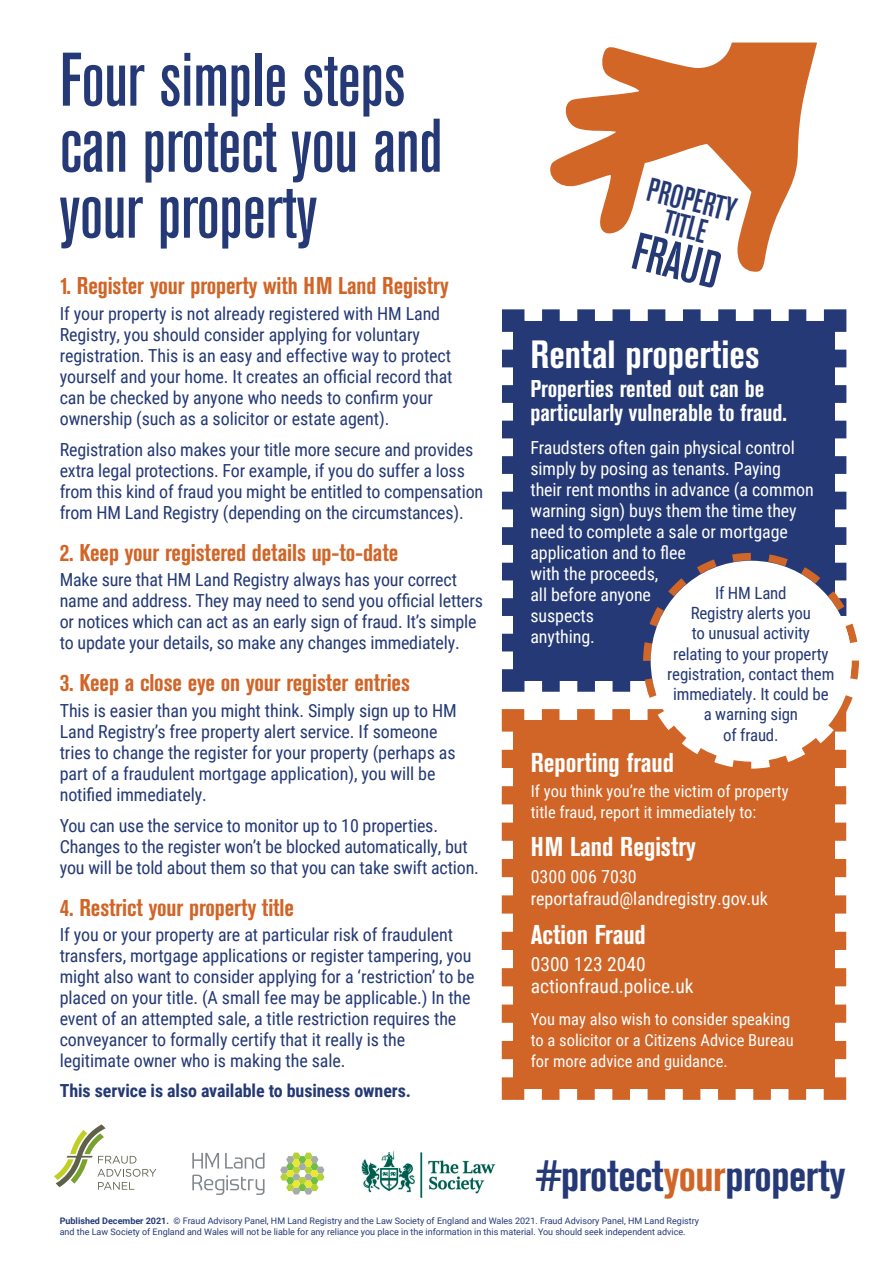
<style>
.page{position:relative;width:893px;height:1263px;background:#fff}
.page>*{position:absolute;margin:0;border:0;box-sizing:border-box;transform-origin:0 0}
.t1{font:500 condensed 75px/66px "Akzidenz Grotesk BE";letter-spacing:-.005em;color:#243975}
.t2{font:500 condensed 52.05px "Akzidenz Grotesk BE";color:#243975}
.t3{font:700 condensed 43.5px "Akzidenz Grotesk BE";letter-spacing:-.01em;color:#243975}
.t4{font:700 condensed 39px "Akzidenz Grotesk BE";color:#fff}
.t5{font:500 condensed 33.3px/27.6px "Akzidenz Grotesk BE";color:#243975;text-align:center}
.t6{font:700 condensed 27px "Akzidenz Grotesk BE";color:#fff}
.t7{font:700 condensed 24px "Akzidenz Grotesk BE";letter-spacing:-.005em;color:#d06527}
.t8{font:700 condensed 24px/24px "Akzidenz Grotesk BE";color:#fff}
.t9{font:19.5px/22.5px "Roboto Condensed";color:#fff}
.t10{font:18px/21px "Roboto Condensed";letter-spacing:-.005em;color:#243975}
.t11{font:18px/21px "Roboto Condensed";letter-spacing:-.005em;color:#fff}
.t12{font:700 18px "Roboto Condensed";letter-spacing:-.005em;color:#243975}
.t13{font:16.8px/20.2px "Roboto Condensed";letter-spacing:-.01em;color:#243975;text-align:center}
.t14{font:16.5px/21px "Roboto Condensed";color:#fff}
.t15{font:9px/10.8px "Roboto";color:#243976}
.s1{color:#d06527}
.s2{font-weight:700}
</style>
<div class="page">
<svg style="left:502px;top:309px;width:345px;height:383px"></svg>
<svg style="left:552px;top:43px;width:265px;height:229px"></svg>
<svg style="left:501px;top:709px;width:346px;height:391px"></svg>
<svg style="left:280px;top:1152px;width:45px;height:42px"></svg>
<svg style="left:192px;top:1153px;width:27px;height:15px"></svg>
<svg style="left:225px;top:1153px;width:39px;height:15px"></svg>
<svg style="left:192px;top:1174px;width:72px;height:21px"></svg>
<svg style="left:54px;top:1124px;width:102px;height:66px"></svg>
<img style="left:361px;top:1151px;width:135px;height:47px">
<svg style="left:533px;top:341px;width:326px;height:718px;background:#8b5e59"></svg>
<div style="left:651px;top:561px;width:201px;height:201px;background:#fff;border-radius:50%"></div>
<h1 class="t1" style="left:60px;top:48px;width:384px">Four simple steps can protect you and your property</h1>
<h3 class="t7" style="left:60px;top:272px;width:390px">1. Register your property with HM Land Registry</h3>
<p class="t10" style="left:60px;top:302px;width:394px">If your property is not already registered with HM Land Registry, you should consider applying for voluntary registration. This is an easy and effective way to protect yourself and your home. It creates an official record that can be checked by anyone who needs to confirm your ownership (such as a solicitor or estate agent).</p>
<p class="t10" style="left:60px;top:438px;width:425px">Registration also makes your title more secure and provides extra legal protections. For example, if you do suffer a loss from this kind of fraud you might be entitled to compensation from HM Land Registry (depending on the circumstances).</p>
<h3 class="t7" style="left:60px;top:539px;width:340px">2. Keep your registered details up-to-date</h3>
<p class="t10" style="left:60px;top:569px;width:425px">Make sure that HM Land Registry always has your correct name and address. They may need to send you official letters or notices which can act as an early sign of fraud. It’s simple to update your details, so make any changes immediately.</p>
<h3 class="t7" style="left:60px;top:669px;width:352px">3. Keep a close eye on your register entries</h3>
<p class="t10" style="left:60px;top:699px;width:398px">This is easier than you might think. Simply sign up to HM Land Registry’s free property alert service. If someone tries to change the register for your property (perhaps as part of a fraudulent mortgage application), you will be notified immediately.</p>
<p class="t10" style="left:60px;top:814px;width:421px">You can use the service to monitor up to 10 properties.<br>Changes to the register won’t be blocked automatically, but you will be told about them so that you can take swift action.</p>
<h3 class="t7" style="left:60px;top:894px;width:236px">4. Restrict your property title</h3>
<p class="t10" style="left:60px;top:924px;width:416px">If you or your property are at particular risk of fraudulent transfers, mortgage applications or register tampering, you might also want to consider applying for a ‘restriction’ to be placed on your title. (A small fee may be applicable.) In the event of an attempted sale, a title restriction requires the conveyancer to formally certify that it really is the legitimate owner who is making the sale.</p>
<p class="t12" style="left:60px;top:1078px;width:353px">This service is also available to business owners.</p>
<h3 class="t5" style="left:651px;top:176px;width:92px;rotate:14deg">PROPERTY<br>TITLE</h3>
<h2 class="t2" style="left:641px;top:222px;width:90px;rotate:14deg">FRAUD</h2>
<h3 class="t4" style="left:530px;top:333px;width:231px">Rental properties</h3>
<h3 class="t8" style="left:530px;top:377px;width:258px">Properties rented out can be particularly vulnerable to fraud.</h3>
<p class="t11" style="left:530px;top:436px;width:285px">Fraudsters often gain physical control simply by posing as tenants. Paying their rent months in advance (a common warning sign) buys them the time they need to complete a sale or mortgage application and to flee<br>with the proceeds,<br>all before anyone<br>suspects<br>anything.</p>
<p class="t13" style="left:667px;top:582px;width:169px">If HM Land<br>Registry alerts you<br>to unusual activity relating to your property registration, contact them immediately. It could be a warning sign<br>of fraud.</p>
<h3 class="t6" style="left:531px;top:747px;width:145px">Reporting fraud</h3>
<p class="t14" style="left:531px;top:780px;width:259px">If you think you’re the victim of property title fraud, report it immediately to:</p>
<h3 class="t6" style="left:531px;top:831px;width:167px">HM Land Registry</h3>
<p class="t11" style="left:531px;top:864px;width:239px;line-height:22.5px">0300 006 7030 reportafraud@landregistry.gov.uk</p>
<h3 class="t6" style="left:531px;top:919px;width:117px">Action Fraud</h3>
<p class="t9" style="left:531px;top:952px;width:164px">0300 123 2040 actionfraud.police.uk</p>
<p class="t14" style="left:531px;top:1008px;width:265px">You may also wish to consider speaking to a solicitor or a Citizens Advice Bureau for more advice and guidance.</p>
<h3 class="t3" style="left:536px;top:1150px;width:311px">#protect<span class="s1">your</span>property</h3>
<p class="t15" style="left:60px;top:1215px;width:641px"><span class="s2">Published December 2021.</span> © Fraud Advisory Panel, HM Land Registry and the Law Society of England and Wales 2021. Fraud Advisory Panel, HM Land Registry and the Law Society of England and Wales will not be liable for any reliance you place in the information in this material. You should seek independent advice.</p>
</div>
